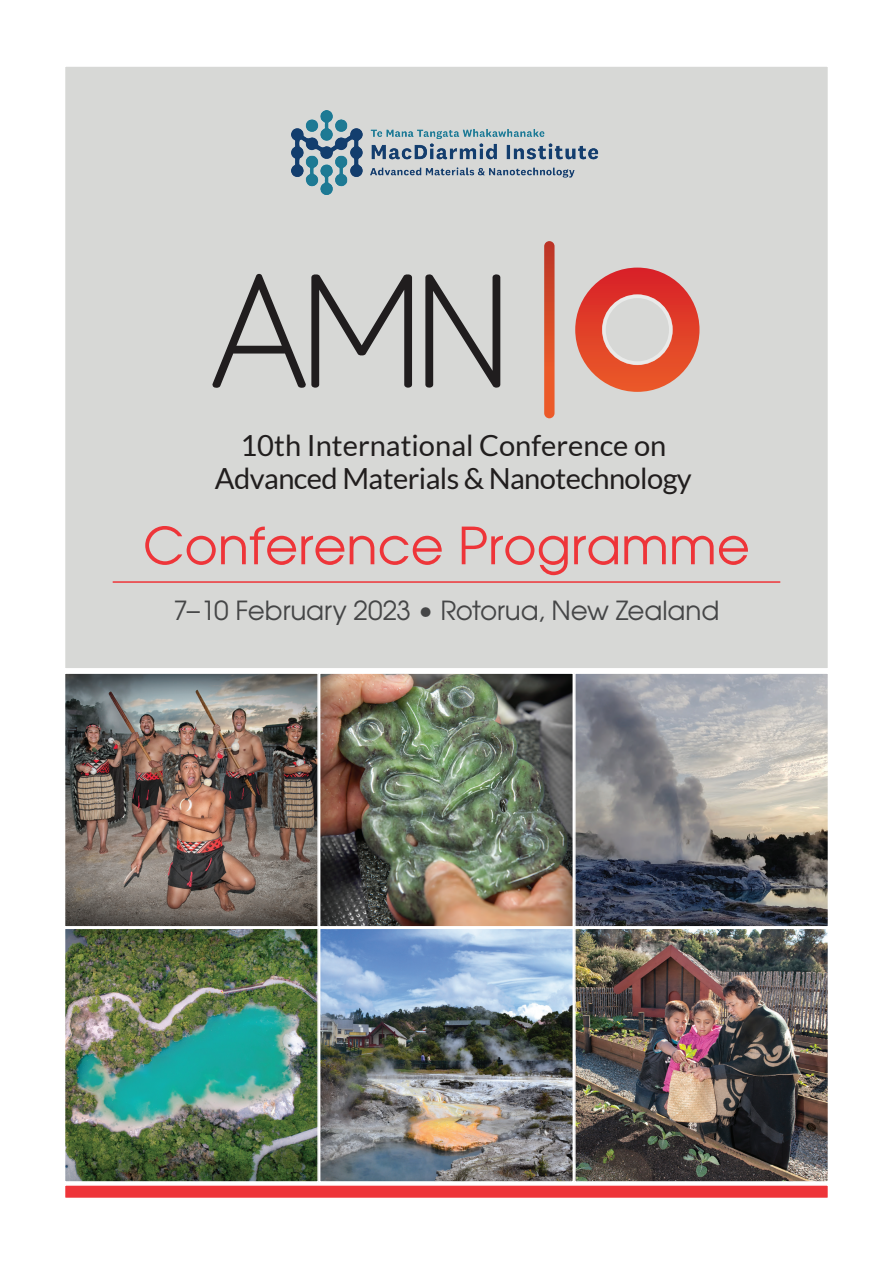
<style>
.page{position:relative;width:893px;height:1263px;background:#fff}
.page>*{position:absolute;margin:0;border:0;box-sizing:border-box;transform-origin:0 0}
.t1{font:51px "Avant Garde";color:#ee3539}
.t2{font:29.1px/32.2px "Lato";letter-spacing:-.02em;color:#211e1e;text-align:center}
.t3{font:26.25px "Avant Garde";letter-spacing:-.005em;color:#454647}
</style>
<div class="page">
<div style="left:64px;top:65px;width:765px;height:604px;background:#d7d8d6;border:2px solid #fff"></div>
<div style="left:64px;top:1184px;width:765px;height:15px;background:#ee3539;border:2px solid #fff"></div>
<svg style="left:212px;top:274px;width:200px;height:114px"></svg>
<svg style="left:425px;top:274px;width:75px;height:114px"></svg>
<svg style="left:575px;top:268px;width:124px;height:124px"></svg>
<svg style="left:544px;top:241px;width:10px;height:177px;background:#d84f2b"></svg>
<hr style="left:113px;top:581px;width:667px;height:2px;background:#ee3539">
<img style="left:291px;top:111px;width:308px;height:84px">
<img style="left:67px;top:930px;width:249px;height:250px">
<div style="left:64px;top:927px;width:255px;height:256px;border:2px solid #fff"></div>
<img style="left:67px;top:675px;width:249px;height:249px">
<div style="left:64px;top:672px;width:255px;height:255px;border:2px solid #fff"></div>
<img style="left:322px;top:930px;width:249px;height:250px">
<div style="left:319px;top:927px;width:255px;height:256px;border:2px solid #fff"></div>
<img style="left:577px;top:930px;width:249px;height:250px">
<div style="left:574px;top:927px;width:255px;height:256px;border:2px solid #fff"></div>
<svg style="left:577px;top:675px;width:249px;height:249px;background:#868689"></svg>
<div style="left:574px;top:672px;width:255px;height:255px;border:2px solid #fff"></div>
<img style="left:322px;top:675px;width:249px;height:249px">
<div style="left:319px;top:672px;width:255px;height:255px;border:2px solid #fff"></div>
<p class="t2" style="left:215px;top:429px;width:478px">10th International Conference on<br>Advanced Materials &amp; Nanotechnology</p>
<h1 class="t1" style="left:143px;top:514px;width:608px">Conference Programme</h1>
<p class="t3" style="left:174px;top:594px;width:547px">7–10 February 2023 • Rotorua, New Zealand</p>
</div>
